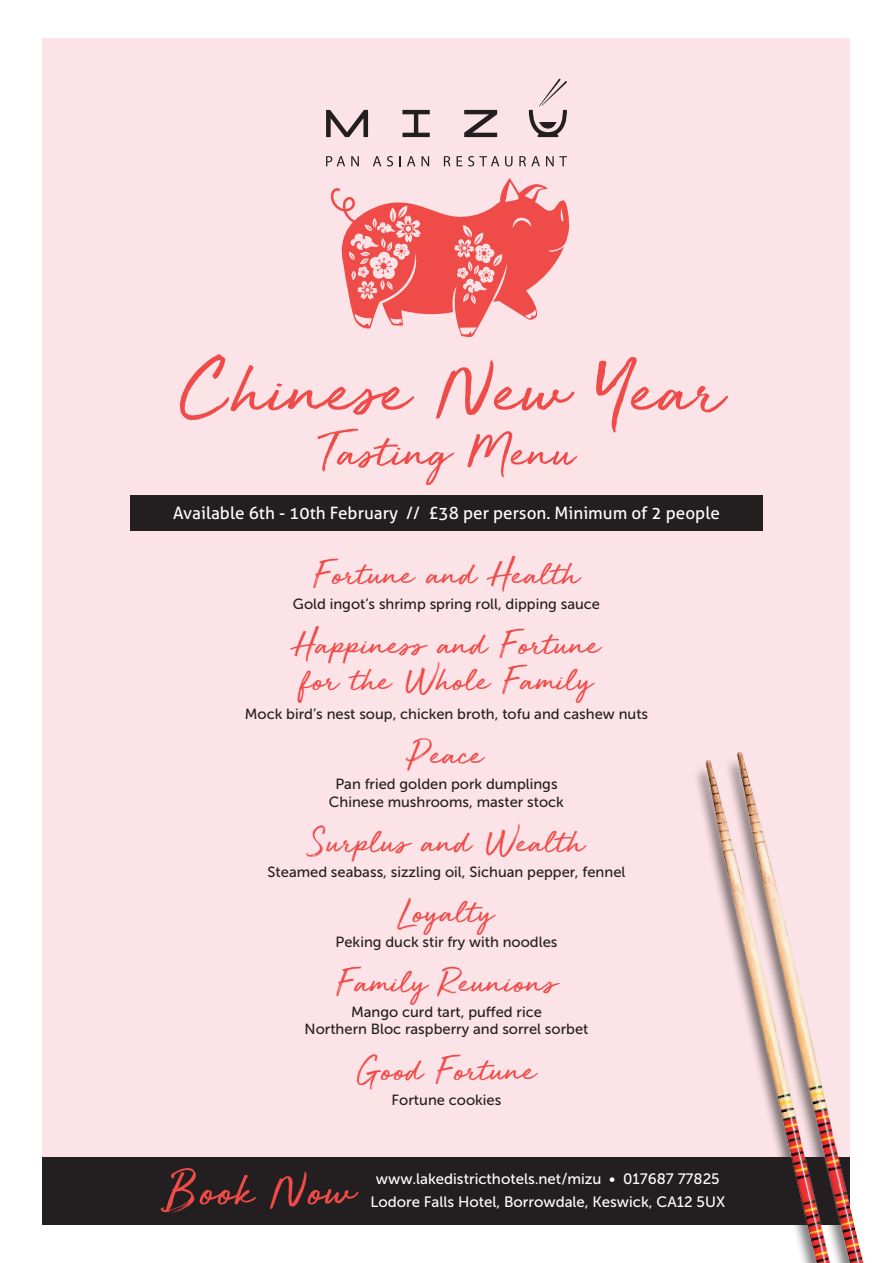
<style>
.page{position:relative;width:893px;height:1263px;background:#fff}
.page>*{position:absolute;margin:0;border:0;box-sizing:border-box;transform-origin:0 0}
.t1{font:81px "Golden Plains";color:#ef4b48}
.t2{font:51.6px "Golden Plains";color:#ef4b48}
.t3{font:36.75px/35.2px "Golden Plains";color:#ef4b48}
.t4{font:17.1px "Aller";color:#fff}
.t5{font:15px "Museo Sans 500";color:#fff}
.t6{font:14.7px/17.7px "Museo Sans 500";color:#231f20;text-align:center}
</style>
<div class="page">
<div style="left:43px;top:38px;width:807px;height:1187px;background:#fce3e7"></div>
<div style="left:43px;top:1157px;width:807px;height:68px;background:#231f20"></div>
<svg style="left:331px;top:178px;width:239px;height:160px"></svg>
<svg style="left:464px;top:110px;width:33px;height:27px"></svg>
<svg style="left:402px;top:110px;width:28px;height:27px"></svg>
<svg style="left:326px;top:110px;width:42px;height:27px"></svg>
<svg style="left:528px;top:79px;width:39px;height:58px"></svg>
<svg style="left:326px;top:156px;width:19px;height:10px"></svg>
<svg style="left:351px;top:156px;width:8px;height:10px"></svg>
<svg style="left:373px;top:156px;width:8px;height:10px"></svg>
<svg style="left:387px;top:156px;width:6px;height:10px"></svg>
<svg style="left:399px;top:156px;width:2px;height:10px"></svg>
<svg style="left:407px;top:156px;width:8px;height:10px"></svg>
<svg style="left:421px;top:156px;width:8px;height:10px"></svg>
<svg style="left:444px;top:156px;width:6px;height:10px"></svg>
<svg style="left:457px;top:156px;width:5px;height:10px"></svg>
<svg style="left:468px;top:156px;width:31px;height:10px"></svg>
<svg style="left:505px;top:156px;width:7px;height:10px"></svg>
<svg style="left:519px;top:156px;width:21px;height:10px"></svg>
<svg style="left:546px;top:156px;width:21px;height:10px"></svg>
<div style="left:130px;top:495px;width:633px;height:36px;background:#231f20"></div>
<img style="left:696px;top:752px;width:168px;height:511px">
<h1 class="t1" style="left:181px;top:349px;width:544px">Chinese New Year</h1>
<h2 class="t2" style="left:318px;top:426px;width:258px">Tasting Menu</h2>
<p class="t4" style="left:173px;top:503px;width:548px">Available 6th - 10th February // £38 per person. Minimum of 2 people</p>
<h3 class="t3" style="left:314px;top:560px;width:267px">Fortune and Health</h3>
<p class="t6" style="left:293px;top:595px;width:309px">Gold ingot’s shrimp spring roll, dipping sauce</p>
<h3 class="t3" style="left:293px;top:630px;width:309px">Happiness and Fortune for the Whole Family</h3>
<p class="t6" style="left:245px;top:705px;width:405px">Mock bird’s nest soup, chicken broth, tofu and cashew nuts</p>
<h3 class="t3" style="left:410px;top:740px;width:75px">Peace</h3>
<p class="t6" style="left:329px;top:775px;width:237px">Pan fried golden pork dumplings<br>Chinese mushrooms, master stock</p>
<h3 class="t3" style="left:309px;top:827px;width:277px">Surplus and Wealth</h3>
<p class="t6" style="left:268px;top:863px;width:359px">Steamed seabass, sizzling oil, Sichuan pepper, fennel</p>
<h3 class="t3" style="left:399px;top:897px;width:96px">Loyalty</h3>
<p class="t6" style="left:336px;top:933px;width:223px">Peking duck stir fry with noodles</p>
<h3 class="t3" style="left:337px;top:967px;width:221px">Family Reunions</h3>
<p class="t6" style="left:305px;top:1003px;width:285px">Mango curd tart, puffed rice<br>Northern Bloc raspberry and sorrel sorbet</p>
<h3 class="t3" style="left:357px;top:1055px;width:180px">Good Fortune</h3>
<p class="t6" style="left:392px;top:1091px;width:111px">Fortune cookies</p>
<h2 class="t2" style="left:165px;top:1164px;width:190px">Book Now</h2>
<p class="t5" style="left:376px;top:1170px;width:345px">www.lakedistricthotels.net/mizu • 017687 77825</p>
<p class="t5" style="left:370px;top:1194px;width:356px">Lodore Falls Hotel, Borrowdale, Keswick, CA12 5UX</p>
</div>
